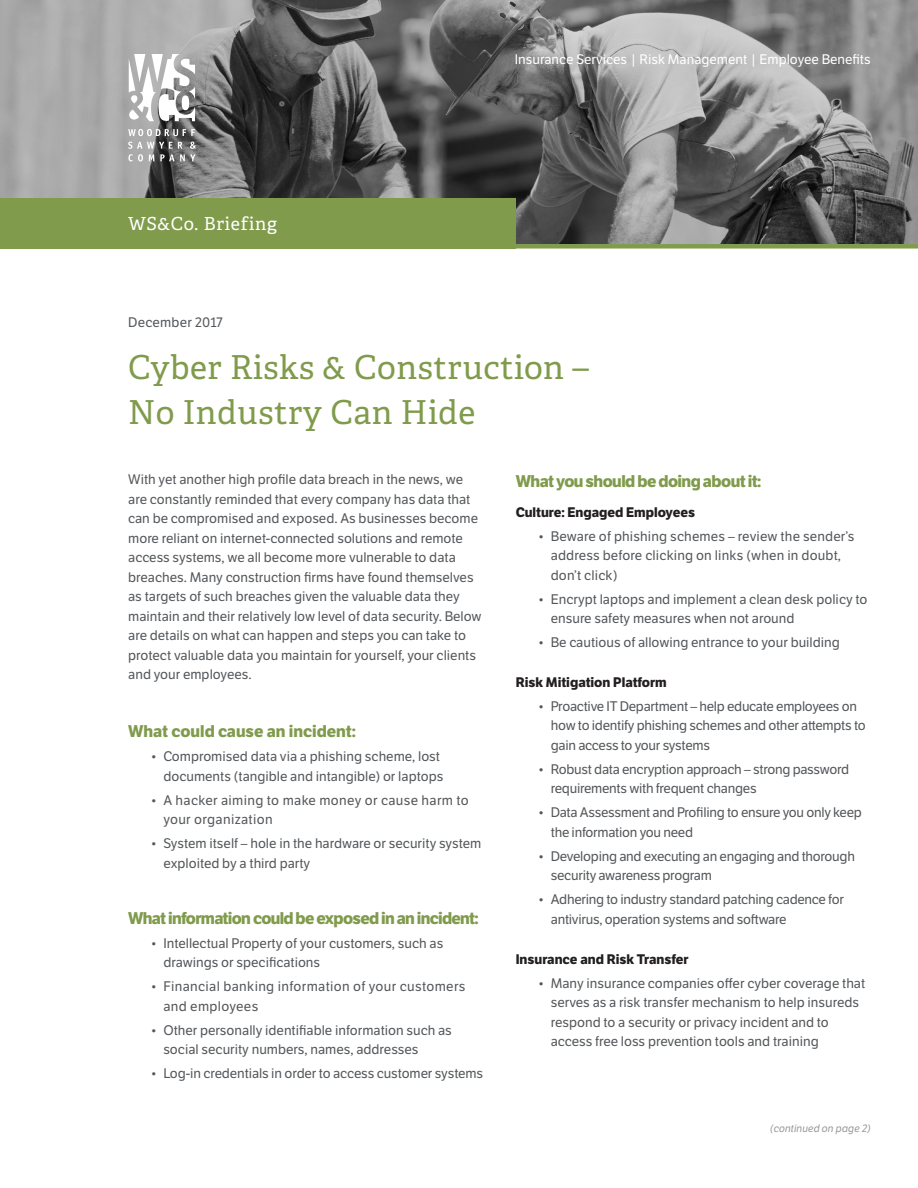
<style>
.page{position:relative;width:918px;height:1188px;background:#fff}
.page>*{position:absolute;margin:0;border:0;box-sizing:border-box;transform-origin:0 0}
.t1{font:33px/45px "Adelle";letter-spacing:.015em;color:#809b4c}
.t2{font:18px "Adelle";letter-spacing:.04em;color:#fff}
.t3{font:700 16.5px "LFT Etica";letter-spacing:-.035em;color:#809b4c}
.t4{font:700 16.5px "LFT Etica";color:#809b4c}
.Body{font:13.5px/19.5px "LFT Etica";color:#54575a}
.Body-2{font:13.5px/19.5px "LFT Etica";letter-spacing:-.02em;color:#54575a}
.Body-3{font:13.5px/19.5px "LFT Etica";letter-spacing:.025em;color:#54575a}
.H3_after_H2{font:700 13.5px "LFT Etica";color:#231f20}
.t5{font:13.5px "LFT Etica";color:#fff}
.Date{font:13.5px "LFT Etica";letter-spacing:.015em;color:#54575a}
.Continued{font:italic 10.5px "LFT Etica";color:#99989b}
</style>
<div class="page">
<img style="left:0;top:0;width:918px;height:244px">
<svg style="left:128px;top:129px;width:67px;height:7px"></svg>
<svg style="left:128px;top:142px;width:68px;height:19px"></svg>
<svg style="left:129px;top:54px;width:66px;height:67px"></svg>
<div style="left:0;top:244px;width:918px;height:5px;background:#809b4c"></div>
<div style="left:0;top:198px;width:516px;height:51px;background:#809b4c"></div>
<h2 class="t2" style="left:128px;top:213px;width:150px">WS&amp;Co. Briefing</h2>
<p class="t5" style="left:515px;top:51px;width:357px">Insurance Services | Risk Management | Employee Benefits</p>
<p class="Date" style="left:128px;top:314px;width:96px">December 2017</p>
<h1 class="t1" style="left:128px;top:345px;width:462px">Cyber Risks &amp; Construction –<br>No Industry Can Hide</h1>
<p class="Body" style="left:128px;top:470px;width:355px">With yet another high profile data breach in the news, we are constantly reminded that every company has data that can be compromised and exposed. As businesses become more reliant on internet-connected solutions and remote access systems, we all become more vulnerable to data breaches. Many construction firms have found themselves as targets of such breaches given the valuable data they maintain and their relatively low level of data security. Below are details on what can happen and steps you can take to protect valuable data you maintain for yourself, your clients and your employees.</p>
<h2 class="t4" style="left:128px;top:721px;width:229px">What could cause an incident:</h2>
<p class="Body" style="left:150px;top:747px;width:294px;text-align:right">• Compromised data via a phishing scheme, lost documents (tangible and intangible) or laptops</p>
<p class="Body-3" style="left:163px;top:790px;width:307px;text-indent:-13px">• A hacker aiming to make money or cause harm to your organization</p>
<p class="Body" style="left:163px;top:834px;width:320px;text-indent:-13px">• System itself – hole in the hardware or security system exploited by a third party</p>
<h2 class="t3" style="left:128px;top:908px;width:352px">What information could be exposed in an incident:</h2>
<p class="Body" style="left:163px;top:934px;width:281px;text-indent:-13px">• Intellectual Property of your customers, such as drawings or specifications</p>
<p class="Body-3" style="left:163px;top:977px;width:304px;text-indent:-13px">• Financial banking information of your customers and employees</p>
<p class="Body" style="left:163px;top:1021px;width:290px;text-indent:-13px">• Other personally identifiable information such as social security numbers, names, addresses</p>
<p class="Body" style="left:150px;top:1064px;width:334px">• Log-in credentials in order to access customer systems</p>
<h2 class="t3" style="left:516px;top:471px;width:247px">What you should be doing about it:</h2>
<p class="H3_after_H2" style="left:516px;top:504px;width:181px">Culture: Engaged Employees</p>
<p class="Body" style="left:551px;top:526px;width:305px;text-indent:-13px">• Beware of phishing schemes – review the sender’s address before clicking on links (when in doubt, don’t click)</p>
<p class="Body" style="left:551px;top:589px;width:318px;text-indent:-13px">• Encrypt laptops and implement a clean desk policy to ensure safety measures when not around</p>
<p class="Body" style="left:538px;top:633px;width:304px">• Be cautious of allowing entrance to your building</p>
<h3 class="H3_after_H2" style="left:516px;top:674px;width:153px">Risk Mitigation Platform</h3>
<p class="Body-2" style="left:551px;top:697px;width:316px;text-indent:-13px">• Proactive IT Department – help educate employees on how to identify phishing schemes and other attempts to gain access to your systems</p>
<p class="Body-2" style="left:551px;top:760px;width:300px;text-indent:-13px">• Robust data encryption approach – strong password requirements with frequent changes</p>
<p class="Body-2" style="left:551px;top:803px;width:313px;text-indent:-13px">• Data Assessment and Profiling to ensure you only keep the information you need</p>
<p class="Body-2" style="left:551px;top:847px;width:306px;text-indent:-13px">• Developing and executing an engaging and thorough security awareness program</p>
<p class="Body-2" style="left:551px;top:890px;width:295px;text-indent:-13px">• Adhering to industry standard patching cadence for antivirus, operation systems and software</p>
<h3 class="H3_after_H2" style="left:516px;top:951px;width:174px">Insurance and Risk Transfer</h3>
<p class="Body" style="left:551px;top:973px;width:316px;text-indent:-13px">• Many insurance companies offer cyber coverage that serves as a risk transfer mechanism to help insureds respond to a security or privacy incident and to access free loss prevention tools and training</p>
<p class="Continued" style="left:770px;top:1122px;width:102px">(continued on page 2)</p>
</div>
